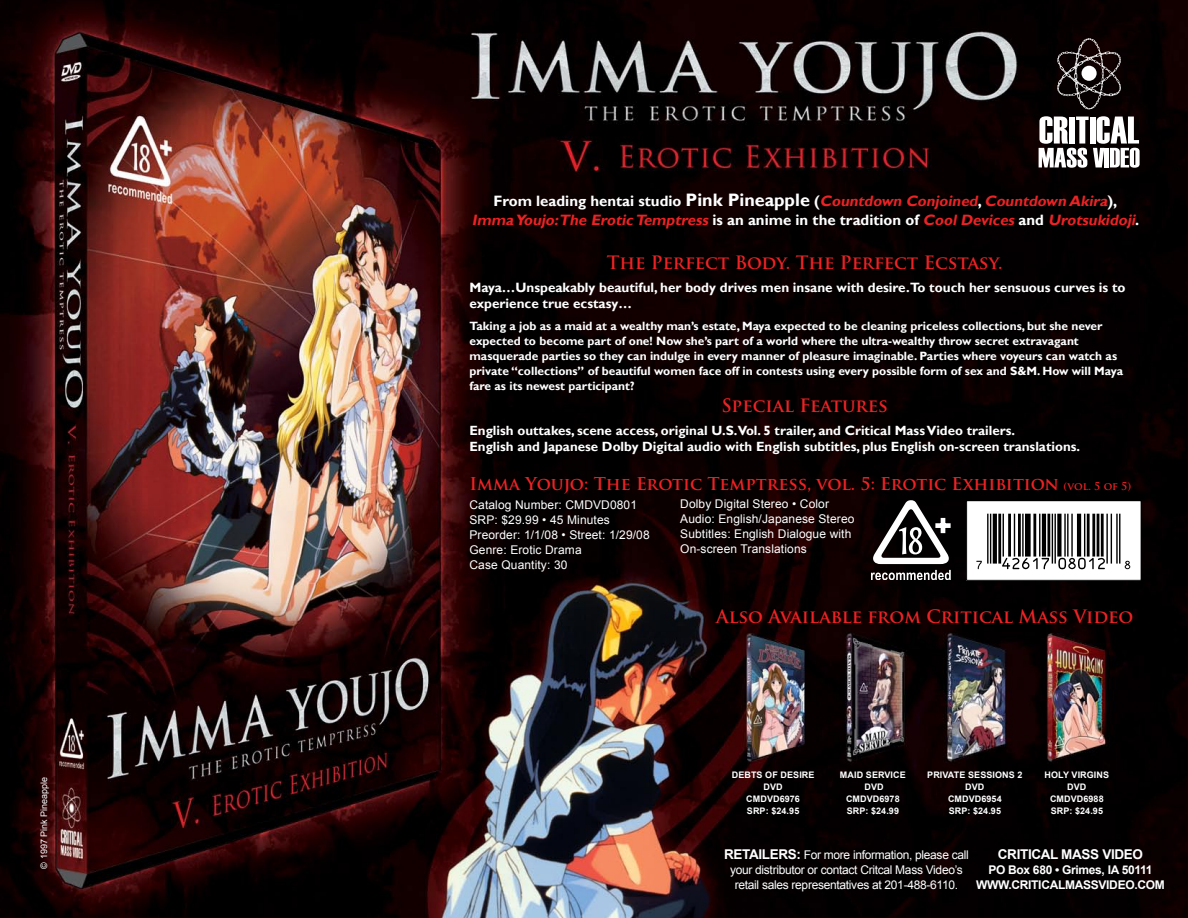
<style>
.page{position:relative;width:1188px;height:918px;background:#fff}
.page>*{position:absolute;margin:0;border:0;box-sizing:border-box;transform-origin:0 0}
.t1{font:700 18px "Trajan Pro";color:#ed2224}
.t2{font:700 17.25px "Trajan Pro";color:#ed2224}
.t3{font:italic 700 15px/19.5px "Gill Sans";color:#ed2224;text-align:center}
.t4{font:700 13.5px/16.5px "Gill Sans";color:#fff}
.t5{font:700 13.5px "Arial";letter-spacing:-.025em;color:#fff}
.t6{font:700 13.35px/16.5px "Gill Sans";color:#fff}
.t7{font:700 12px/15px "Gill Sans";color:#fff}
.t8{font:12px/15px "Arial";letter-spacing:.01em;color:#fff}
.t9{font:12px/15px "Arial";letter-spacing:-.025em;color:#fff;text-align:center}
.t10{font:700 12px/15px "Arial";letter-spacing:-.025em;color:#fff;text-align:center}
.t11{font:700 9px/12px "Arial";letter-spacing:.01em;color:#fff}
.t12{font:9px "Arial";color:#fff}
.s1{font-style:normal;color:#fff}
.s2{font-style:normal;font-size:18px;color:#fff}
.s3{font-size:10.5px}
.s4{font-weight:700;font-size:13.5px}
</style>
<div class="page">
<img style="left:0;top:0;width:1188px;height:918px">
<div style="left:967px;top:501px;width:174px;height:79px;background:#fff"></div>
<div style="left:966px;top:500px;width:176px;height:81px;border:1px solid #000"></div>
<svg style="left:976px;top:561px;width:6px;height:8px"></svg>
<hr style="left:990px;top:514px;width:1px;height:50px;background:#000">
<hr style="left:987px;top:514px;width:2px;height:50px;background:#000">
<hr style="left:998px;top:514px;width:3px;height:50px;background:#000">
<svg style="left:993px;top:514px;width:4px;height:50px"></svg>
<svg style="left:1002px;top:514px;width:48px;height:55px"></svg>
<hr style="left:1054px;top:514px;width:2px;height:50px;background:#000">
<hr style="left:1052px;top:514px;width:1px;height:50px;background:#000">
<svg style="left:1057px;top:514px;width:48px;height:55px"></svg>
<hr style="left:1111px;top:514px;width:1px;height:50px;background:#000">
<hr style="left:1106px;top:514px;width:2px;height:50px;background:#000">
<hr style="left:1119px;top:514px;width:1px;height:50px;background:#000">
<hr style="left:1116px;top:514px;width:2px;height:50px;background:#000">
<svg style="left:1125px;top:561px;width:5px;height:8px"></svg>
<svg style="left:873px;top:500px;width:76px;height:64px"></svg>
<hr style="left:941px;top:518px;width:4px;height:15px;background:#fff">
<div style="left:935px;top:523px;width:15px;height:5px;background:#fff"></div>
<svg style="left:871px;top:570px;width:79px;height:10px"></svg>
<svg style="left:1039px;top:116px;width:101px;height:52px"></svg>
<svg style="left:1057px;top:38px;width:64px;height:71px;background:#2b2323"></svg>
<div style="left:1082px;top:66px;width:15px;height:15px;background:#fff;border-radius:50%"></div>
<p class="t12" style="left:38px;top:868px;width:93px;rotate:-90deg">© 1997 Pink Pineapple</p>
<p class="t3" style="left:472px;top:192px;width:669px"><span class="s1">From leading hentai studio</span> <span class="s2">Pink Pineapple</span> <span class="s1">(</span>Countdown Conjoined<span class="s1">,</span> Countdown Akira<span class="s1">),<br></span>Imma Youjo:The Erotic Temptress <span class="s1">i s a n a n i m e i n t h e t r a d i t i o n o f</span> CoolDevices <span class="s1">a n d</span> Urotsukidoji<span class="s1">.</span></p>
<h1 class="t1" style="left:607px;top:251px;width:397px">The Perfect Body. The Perfect Ecstasy.</h1>
<p class="t4" style="left:470px;top:279px;width:658px">Maya…Unspeakably beautiful, her body drives men insane with desire.To touch her sensuous curves is to experience true ecstasy…</p>
<p class="t7" style="left:470px;top:319px;width:655px">Taking a job as a maid at a wealthy man’s estate, Maya expected to be cleaning priceless collections, but she never expected to become part of one! Now she’s part of a world where the ultra-wealthy throw secret extravagant masquerade parties so they can indulge in every manner of pleasure imaginable. Parties where voyeurs can watch as private “collections” of beautiful women face off in contests using every possible form of sex and S&amp;M. How will Maya fare as its newest participant?</p>
<h1 class="t1" style="left:722px;top:394px;width:168px">Special Features</h1>
<p class="t6" style="left:470px;top:422px;width:612px">English outtakes, scene access, original U.S.Vol. 5 trailer, and Critical Mass Video trailers.<br>English and Japanese Dolby Digital audio with English subtitles, plus English on-screen translations.</p>
<h2 class="t2" style="left:470px;top:473px;width:663px">Imma Youjo: The Erotic Temptress, vol. 5: Erotic Exhibition <span class="s3">(vol. 5 of 5)</span></h2>
<p class="t8" style="left:680px;top:497px;width:176px">Dolby Digital Stereo • Color<br>Audio: English/Japanese Stereo<br>Subtitles: English Dialogue with<br>On-screen Translations</p>
<p class="t8" style="left:470px;top:497px;width:182px">Catalog Number: CMDVD0801<br>SRP: $29.99 • 45 Minutes<br>Preorder: 1/1/08 • Street: 1/29/08<br>Genre: Erotic Drama<br>Case Quantity: 30</p>
<h1 class="t1" style="left:716px;top:605px;width:419px">Also Available from Critical Mass Video</h1>
<p class="t11" style="left:732px;top:769px;width:7px">DEBTS</p>
<p class="t11" style="left:746px;top:769px;width:55px;text-align:center">OF DESIRE<br>DVD<br>CMDVD6976<br>SRP: $24.95</p>
<p class="t11" style="left:927px;top:769px;width:7px">PRIVATE</p>
<p class="t11" style="left:968px;top:769px;width:7px">SESSIO</p>
<p class="t11" style="left:1002px;top:769px;width:22px">NS 2</p>
<p class="t11" style="left:840px;top:769px;width:7px">MAID</p>
<p class="t11" style="left:866px;top:769px;width:7px">SERVICE</p>
<p class="t11" style="left:865px;top:781px;width:21px">DVD</p>
<p class="t11" style="left:846px;top:793px;width:55px">CMDVD6978</p>
<p class="t11" style="left:847px;top:805px;width:54px">SRP: $24.99</p>
<p class="t11" style="left:948px;top:781px;width:55px;text-indent:17px">DVD<br>CMDVD6954<br>SRP: $24.95</p>
<p class="t11" style="left:1045px;top:769px;width:33px">HOLY VIRGI</p>
<p class="t11" style="left:1097px;top:769px;width:13px">NS</p>
<p class="t11" style="left:1050px;top:781px;width:55px;text-indent:17px">DVD<br>CMDVD6988<br>SRP: $24.95</p>
<p class="t9" style="left:724px;top:847px;width:246px"><span class="s4">RETAILERS:</span> For more information, please call your distributor or contact Critcal Mass Video’s retail sales representatives at 201-488-6110.</p>
<p class="t5" style="left:998px;top:845px;width:147px">CRITICAL MASS VIDEO</p>
<p class="t10" style="left:976px;top:863px;width:190px">PO BOX 680 • GRIMES, IA 50111<br>WWW.CRITICALMASSVIDEO.COM</p>
</div>
